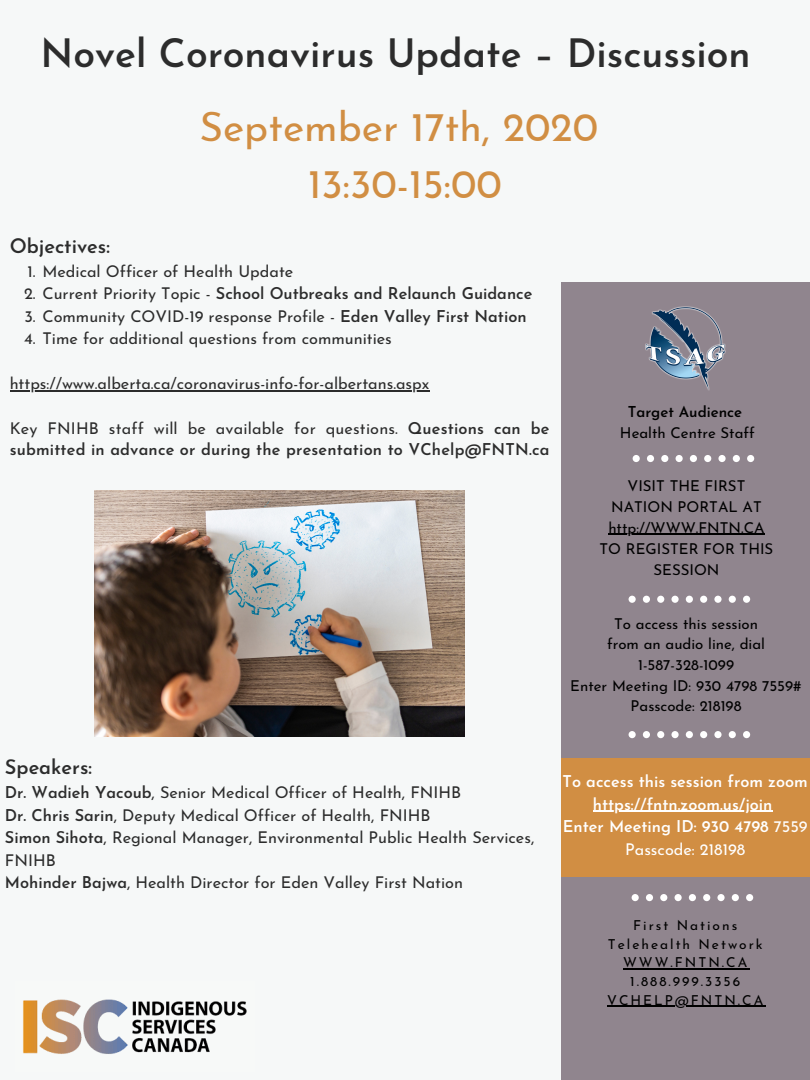
<style>
.page{position:relative;width:810px;height:1080px;background:#f6f8f8}
.page>*{position:absolute;margin:0;border:0;box-sizing:border-box;transform-origin:0 0}
.t1{font:40.69px/56.8px "Josefin Sans";color:#d18e43;text-align:center}
.t2{font:600 39.06px "Josefin Sans";color:#2c2c2c}
.t3{font:600 20px "Josefin Sans";color:#2c2c2c}
.t4{font:16.25px/22.5px "Josefin Sans";color:#2c2c2c}
.t5{font:600 16.25px/21.1px "Josefin Sans";letter-spacing:.01em;color:#2c2c2c}
.t6{font:600 16.25px/22.5px "Josefin Sans";color:#fff;text-align:center}
.t7{font:15px/20.9px "Josefin Sans";color:#000;text-align:center}
.t8{font:600 15px "Josefin Sans";color:#000}
.t9{font:13.69px/18.8px "Josefin Sans";letter-spacing:.145em;color:#000;text-align:center}
.s1{font-weight:400}
.s2{font-weight:600}
</style>
<div class="page">
<div style="left:561px;top:282px;width:249px;height:798px;background:#90858e"></div>
<img style="left:645px;top:307px;width:80px;height:83px">
<svg style="left:629px;top:596px;width:122px;height:7px"></svg>
<svg style="left:632px;top:894px;width:122px;height:7px"></svg>
<svg style="left:629px;top:731px;width:122px;height:7px"></svg>
<div style="left:561px;top:758px;width:249px;height:119px;background:#d18e43"></div>
<svg style="left:633px;top:455px;width:122px;height:7px"></svg>
<img style="left:23px;top:999px;width:224px;height:55px">
<img style="left:95px;top:490px;width:369px;height:247px">
<hr style="left:10px;top:390px;width:419px;height:2px;background:#2c2c2c">
<hr style="left:593px;top:811px;width:179px;height:1px;background:#fff">
<hr style="left:623px;top:968px;width:126px;height:1px;background:#000">
<hr style="left:607px;top:1006px;width:158px;height:1px;background:#000">
<hr style="left:608px;top:534px;width:157px;height:1px;background:#000">
<h2 class="t2" style="left:41px;top:38px;width:712px">Novel Coronavirus Update – Discussion</h2>
<h1 class="t1" style="left:199px;top:102px;width:400px">September 17th, 2020<br>13:30-15:00</h1>
<p class="t3" style="left:10px;top:238px;width:102px">Objectives:</p>
<p class="t4" style="left:28px;top:261px;width:267px">1. Medical Officer of Health Update</p>
<p class="t5" style="left:24px;top:285px;width:510px"><span class="s1">2. Current Priority Topic -</span> School Outbreaks and Relaunch Guidance</p>
<p class="t4" style="left:24px;top:306px;width:504px">3. Community COVID-19 response Profile - <span class="s2">Eden Valley First Nation</span></p>
<p class="t4" style="left:24px;top:329px;width:369px">4. Time for additional questions from communities</p>
<p class="t4" style="left:10px;top:374px;width:421px">https://www.alberta.ca/coronavirus-info-for-albertans.aspx</p>
<p class="t5" style="left:10px;top:419px;width:541px"><span class="s1">Key FNIHB staff will be available for questions.</span> Questions can be submitted in advance or during the presentation to VChelp@FNTN.ca</p>
<p class="t8" style="left:628px;top:405px;width:116px">Target Audience</p>
<p class="t7" style="left:620px;top:423px;width:136px">Health Centre Staff</p>
<p class="t7" style="left:600px;top:477px;width:175px">VISIT THE FIRST<br>NATION PORTAL AT http://WWW.FNTN.CA<br>TO REGISTER FOR THIS<br>SESSION</p>
<p class="t7" style="left:570px;top:615px;width:233px;line-height:20.6px">To access this session<br>from an audio line, dial<br>1-587-328-1099<br>Enter Meeting ID: 930 4798 7559#<br>Passcode: 218198</p>
<p class="t3" style="left:5px;top:759px;width:89px">Speakers:</p>
<p class="t4" style="left:5px;top:783px;width:531px"><span class="s2">Dr. Wadieh Yacoub</span>, Senior Medical Officer of Health, FNIHB<br><span class="s2">Dr. Chris Sarin</span>, Deputy Medical Officer of Health, FNIHB<br><span class="s2">Simon Sihota</span>, Regional Manager, Environmental Public Health Services, FNIHB<br><span class="s2">Mohinder Bajwa</span>, Health Director for Eden Valley First Nation</p>
<p class="t6" style="left:563px;top:772px;width:247px">To access this session from zoom https://fntn.zoom.us/join<br>Enter Meeting ID: 930 4798 <span class="s1">7559<br>Passcode: 218198</span></p>
<p class="t9" style="left:607px;top:917px;width:158px">First Nations<br>Telehealth Network<br>WWW.FNTN.CA<br>1.888.999.3356<br>VCHELP@FNTN.CA</p>
</div>
